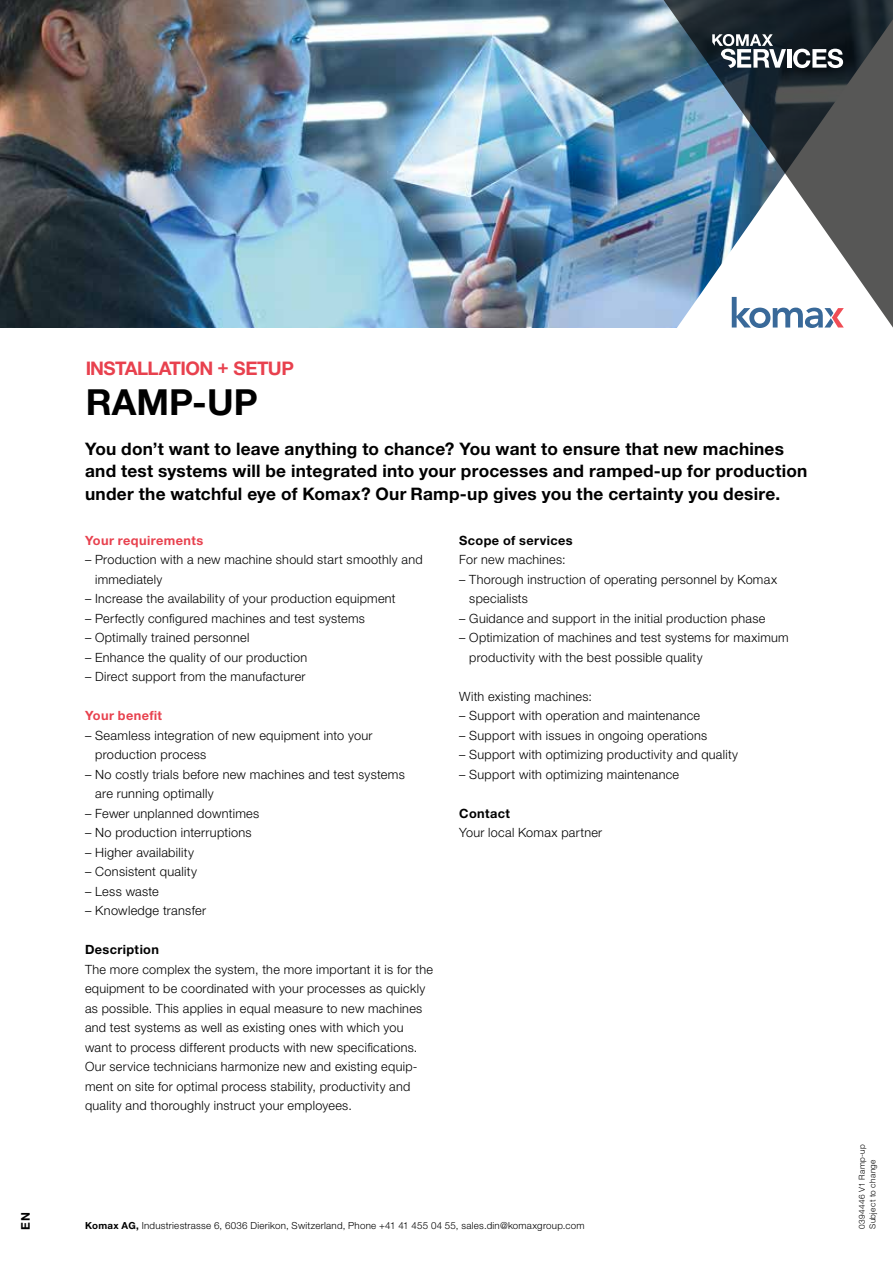
<style>
.page{position:relative;width:893px;height:1263px;background:#fff}
.page>*{position:absolute;margin:0;border:0;box-sizing:border-box;transform-origin:0 0}
.t1{font:700 36px "Helvetica Neue LT Std";color:#000}
.t2{font:700 18.75px "Helvetica Neue LT Std";letter-spacing:-.025em;color:#e8414e}
.t3{font:700 17.25px/22.5px "Helvetica Neue LT Std";letter-spacing:.015em;color:#000}
.t4{font:300 12.75px/19.5px "Helvetica Neue LT Std";letter-spacing:.02em;color:#000}
.t5{font:700 12.75px "Helvetica Neue LT Std";letter-spacing:.03em;color:#000}
.t6{font:700 12.75px "Helvetica Neue LT Std";letter-spacing:.03em;color:#e8414e}
.t7{font:700 12px "Helvetica Neue LT Std";color:#000}
.t8{font:300 9.75px "Helvetica Neue LT Std";letter-spacing:.025em;color:#000}
.t9{font:300 8.25px/10.5px "Helvetica Neue LT Std";letter-spacing:.045em;color:#000}
.s1{font-weight:700}
</style>
<div class="page">
<img style="left:0;top:0;width:653px;height:327px">
<img style="left:653px;top:0;width:240px;height:328px">
<svg style="left:712px;top:34px;width:74px;height:34px"></svg>
<hr style="left:787px;top:49px;width:4px;height:19px;background:#fff">
<svg style="left:793px;top:49px;width:50px;height:19px"></svg>
<svg style="left:732px;top:297px;width:112px;height:31px"></svg>
<p class="t7" style="left:18px;top:1229px;width:19px;rotate:-90deg">EN</p>
<h2 class="t2" style="left:85px;top:357px;width:210px">INSTALLATION + SETUP</h2>
<h1 class="t1" style="left:85px;top:380px;width:174px">RAMP-UP</h1>
<p class="t3" style="left:85px;top:437px;width:724px">You don’t want to leave anything to chance? You want to ensure that new machines and test systems will be integrated into your processes and ramped-up for production under the watchful eye of Komax? Our Ramp-up gives you the certainty you desire.</p>
<p class="t6" style="left:85px;top:532px;width:120px">Your requirements</p>
<p class="t4" style="left:95px;top:550px;width:329px;text-indent:-10px">– Production with a new machine should start smoothly and immediately</p>
<p class="t4" style="left:85px;top:589px;width:312px">– Increase the availability of your production equipment</p>
<p class="t4" style="left:85px;top:608px;width:281px">– Perfectly configured machines and test systems</p>
<p class="t4" style="left:85px;top:628px;width:166px">– Optimally trained personnel</p>
<p class="t4" style="left:85px;top:647px;width:224px">– Enhance the quality of our production</p>
<p class="t4" style="left:85px;top:667px;width:222px">– Direct support from the manufacturer</p>
<p class="t6" style="left:85px;top:708px;width:79px">Your benefit</p>
<p class="t4" style="left:95px;top:725px;width:279px;text-indent:-10px">– Seamless integration of new equipment into your production process</p>
<p class="t4" style="left:95px;top:764px;width:311px;text-indent:-10px">– No costly trials before new machines and test systems are running optimally</p>
<p class="t4" style="left:85px;top:803px;width:176px">– Fewer unplanned downtimes</p>
<p class="t4" style="left:85px;top:823px;width:168px">– No production interruptions</p>
<p class="t4" style="left:85px;top:842px;width:110px">– Higher availability</p>
<p class="t4" style="left:85px;top:862px;width:113px">– Consistent quality</p>
<p class="t4" style="left:85px;top:881px;width:75px">– Less waste</p>
<p class="t4" style="left:85px;top:901px;width:123px">– Knowledge transfer</p>
<p class="t5" style="left:85px;top:942px;width:75px">Description</p>
<p class="t4" style="left:85px;top:959px;width:349px">The more complex the system, the more important it is for the equipment to be coordinated with your processes as quickly as possible. This applies in equal measure to new machines and test systems as well as existing ones with which you want to process different products with new specifications.<br>Our service technicians harmonize new and existing equip&shy;ment on site for optimal process stability, productivity and quality and thoroughly instruct your employees.</p>
<p class="t5" style="left:459px;top:532px;width:115px">Scope of services</p>
<p class="t4" style="left:459px;top:550px;width:108px">For new machines:</p>
<p class="t4" style="left:469px;top:569px;width:309px;text-indent:-10px">– Thorough instruction of operating personnel by Komax specialists</p>
<p class="t4" style="left:459px;top:608px;width:308px">– Guidance and support in the initial production phase</p>
<p class="t4" style="left:469px;top:628px;width:321px;text-indent:-10px">– Optimization of machines and test systems for maximum productivity with the best possible quality</p>
<p class="t4" style="left:459px;top:686px;width:134px">With existing machines:</p>
<p class="t4" style="left:459px;top:706px;width:242px">– Support with operation and maintenance</p>
<p class="t4" style="left:459px;top:725px;width:249px">– Support with issues in ongoing operations</p>
<p class="t4" style="left:459px;top:745px;width:280px">– Support with optimizing productivity and quality</p>
<p class="t4" style="left:459px;top:764px;width:221px">– Support with optimizing maintenance</p>
<p class="t5" style="left:459px;top:805px;width:52px">Contact</p>
<p class="t4" style="left:459px;top:823px;width:145px">Your local Komax partner</p>
<p class="t8" style="left:85px;top:1219px;width:501px"><span class="s1">Komax AG,</span> Industriestrasse 6, 6036 Dierikon, Switzerland, Phone +41 41 455 04 55, sales.din@komaxgroup.com</p>
<p class="t9" style="left:856px;top:1229px;width:86px;rotate:-90deg">0394446 V1 Ramp-up<br>Subject to change</p>
</div>
